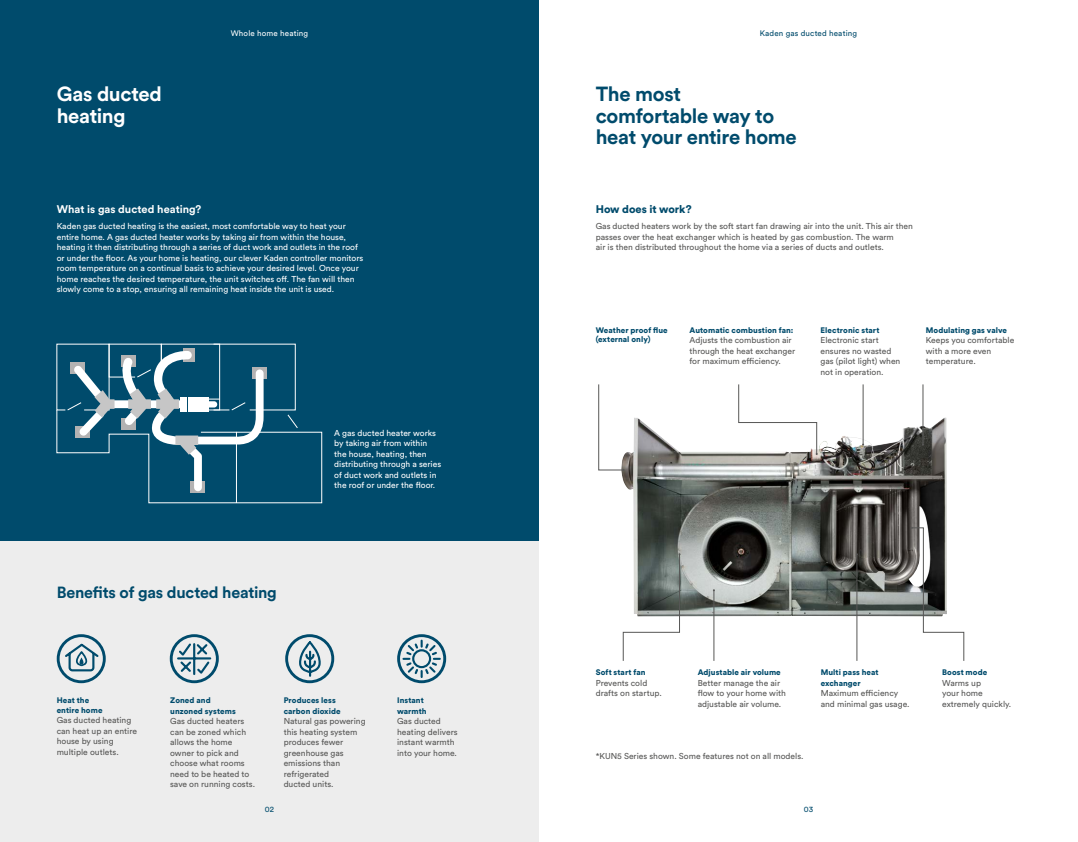
<style>
.page{position:relative;width:1078px;height:842px;background:#fff}
.page>*{position:absolute;margin:0;border:0;box-sizing:border-box;transform-origin:0 0}
.t1{font:700 20.3px/21.2px "Circular Std";letter-spacing:-.015em;color:#004b6c}
.t2{font:700 20.3px/21.2px "Circular Std";letter-spacing:-.02em;color:#fff}
.t3{font:700 16px "Circular Std";letter-spacing:-.015em;color:#004b6c}
.t4{font:700 11px "Circular Std";color:#fff}
.t5{font:900 11px "Circular Std";letter-spacing:-.01em;color:#004b6c}
.BODY{font:8.5px/10.5px "Circular Std";color:#575756}
.BODY-2{font:8.5px/10.5px "Circular Std";color:#fff}
.BODY-3{font:900 8px/10.5px "Circular Std";letter-spacing:.005em;color:#004b6c}
.t6{font:8px "Circular Std";letter-spacing:.02em;color:#004b6c}
.t7{font:8px "Circular Std";letter-spacing:.02em;color:#fff}
</style>
<div class="page">
<div style="left:0;top:0;width:539px;height:541px;background:#004b6c"></div>
<svg style="left:57px;top:344px;width:265px;height:159px"></svg>
<div style="left:181px;top:397px;width:6px;height:14px;background:#fff"></div>
<div style="left:202px;top:401px;width:15px;height:6px;background:#fff;border-radius:3px"></div>
<div style="left:187px;top:397px;width:21px;height:14px;background:#fff"></div>
<div style="left:0;top:541px;width:539px;height:301px;background:#ededed"></div>
<div style="left:57px;top:634px;width:49px;height:49px;border:3px solid #004b6c;border-radius:50%"></div>
<svg style="left:63px;top:642px;width:37px;height:30px"></svg>
<div style="left:285px;top:634px;width:49px;height:49px;border:3px solid #004b6c;border-radius:50%"></div>
<svg style="left:297px;top:640px;width:25px;height:38px"></svg>
<div style="left:170px;top:634px;width:49px;height:49px;border:3px solid #004b6c;border-radius:50%"></div>
<svg style="left:176px;top:641px;width:36px;height:35px"></svg>
<div style="left:397px;top:634px;width:49px;height:49px;border:3px solid #004b6c;border-radius:50%"></div>
<svg style="left:401px;top:641px;width:41px;height:36px"></svg>
<img style="left:621px;top:417px;width:325px;height:199px">
<svg style="left:738px;top:384px;width:79px;height:71px"></svg>
<svg style="left:622px;top:553px;width:58px;height:108px"></svg>
<hr style="left:713px;top:590px;width:1px;height:71px;background:#575756">
<hr style="left:856px;top:554px;width:1px;height:107px;background:#575756">
<hr style="left:862px;top:384px;width:1px;height:61px;background:#575756">
<hr style="left:922px;top:384px;width:1px;height:61px;background:#575756">
<svg style="left:598px;top:384px;width:26px;height:87px"></svg>
<svg style="left:910px;top:527px;width:54px;height:134px"></svg>
<h2 class="t2" style="left:57px;top:83px;width:107px">Gas ducted heating</h2>
<p class="t7" style="left:231px;top:28px;width:79px">Whole home heating</p>
<p class="t6" style="left:759px;top:28px;width:99px">Kaden gas ducted heating</p>
<h2 class="t1" style="left:595px;top:83px;width:202px">The most comfortable way to heat your entire home</h2>
<h3 class="t4" style="left:57px;top:202px;width:146px">What is gas ducted heating?</h3>
<p class="BODY-2" style="left:57px;top:221px;width:308px">Kaden gas ducted heating is the easiest, most comfortable way to heat your entire home. A gas ducted heater works by taking air from within the house, heating it then distributing through a series of duct work and outlets in the roof or under the floor. As your home is heating, our clever Kaden controller monitors room temperature on a continual basis to achieve your desired level. Once your home reaches the desired temperature, the unit switches off. The fan will then slowly come to a stop, ensuring all remaining heat inside the unit is used.</p>
<p class="BODY-2" style="left:334px;top:427px;width:108px">A gas ducted heater works by taking air from within the house, heating, then distributing through a series of duct work and outlets in the roof or under the floor.</p>
<h3 class="t5" style="left:595px;top:202px;width:97px">How does it work?</h3>
<p class="BODY" style="left:595px;top:221px;width:318px">Gas ducted heaters work by the soft start fan drawing air into the unit. This air then passes over the heat exchanger which is heated by gas combustion. The warm<br>air is then distributed throughout the home via a series of ducts and outlets.</p>
<p class="BODY-3" style="left:595px;top:325px;width:73px;line-height:9.6px">Weather proof flue (external only)</p>
<p class="BODY-3" style="left:689px;top:325px;width:105px">Automatic combustion fan:</p>
<p class="BODY" style="left:689px;top:335px;width:107px">Adjusts the combustion air through the heat exchanger for maximum efficiency.</p>
<p class="BODY-3" style="left:820px;top:325px;width:60px">Electronic start</p>
<p class="BODY" style="left:820px;top:335px;width:81px">Electronic start ensures no wasted gas (pilot light) when not in operation.</p>
<p class="BODY-3" style="left:925px;top:325px;width:83px">Modulating gas valve</p>
<p class="BODY" style="left:925px;top:335px;width:90px">Keeps you comfortable with a more even temperature.</p>
<h2 class="t3" style="left:57px;top:582px;width:221px">Benefits of gas ducted heating</h2>
<p class="BODY-3" style="left:57px;top:695px;width:47px;line-height:9.6px">Heat the entire home</p>
<p class="BODY" style="left:57px;top:715px;width:82px">Gas ducted heating can heat up an entire house by using multiple outlets.</p>
<p class="BODY-3" style="left:170px;top:695px;width:67px">Zoned and unzoned systems</p>
<p class="BODY" style="left:170px;top:716px;width:86px">Gas ducted heaters can be zoned which allows the home owner to pick and choose what rooms need to be heated to save on running costs.</p>
<p class="BODY-3" style="left:283px;top:695px;width:58px">Produces less carbon dioxide</p>
<p class="BODY" style="left:283px;top:716px;width:83px">Natural gas powering this heating system produces fewer greenhouse gas emissions than refrigerated<br>ducted units.</p>
<p class="BODY-3" style="left:397px;top:695px;width:31px">Instant warmth</p>
<p class="BODY" style="left:397px;top:716px;width:62px">Gas ducted heating delivers instant warmth into your home.</p>
<p class="BODY-3" style="left:595px;top:667px;width:51px">Soft start fan</p>
<p class="BODY" style="left:595px;top:677px;width:68px">Prevents cold drafts on startup.</p>
<p class="BODY-3" style="left:697px;top:667px;width:85px">Adjustable air volume</p>
<p class="BODY" style="left:697px;top:677px;width:90px">Better manage the air flow to your home with adjustable air volume.</p>
<p class="BODY" style="left:595px;top:750px;width:209px">*KUN5 Series shown. Some features not on all models.</p>
<p class="t6" style="left:265px;top:805px;width:11px">02</p>
<p class="t6" style="left:803px;top:805px;width:11px">03</p>
<p class="BODY-3" style="left:820px;top:667px;width:59px">Multi pass heat exchanger</p>
<p class="BODY" style="left:820px;top:688px;width:90px">Maximum efficiency and minimal gas usage.</p>
<p class="BODY-3" style="left:941px;top:667px;width:47px">Boost mode</p>
<p class="BODY" style="left:941px;top:677px;width:70px">Warms up<br>your home extremely quickly.</p>
</div>
